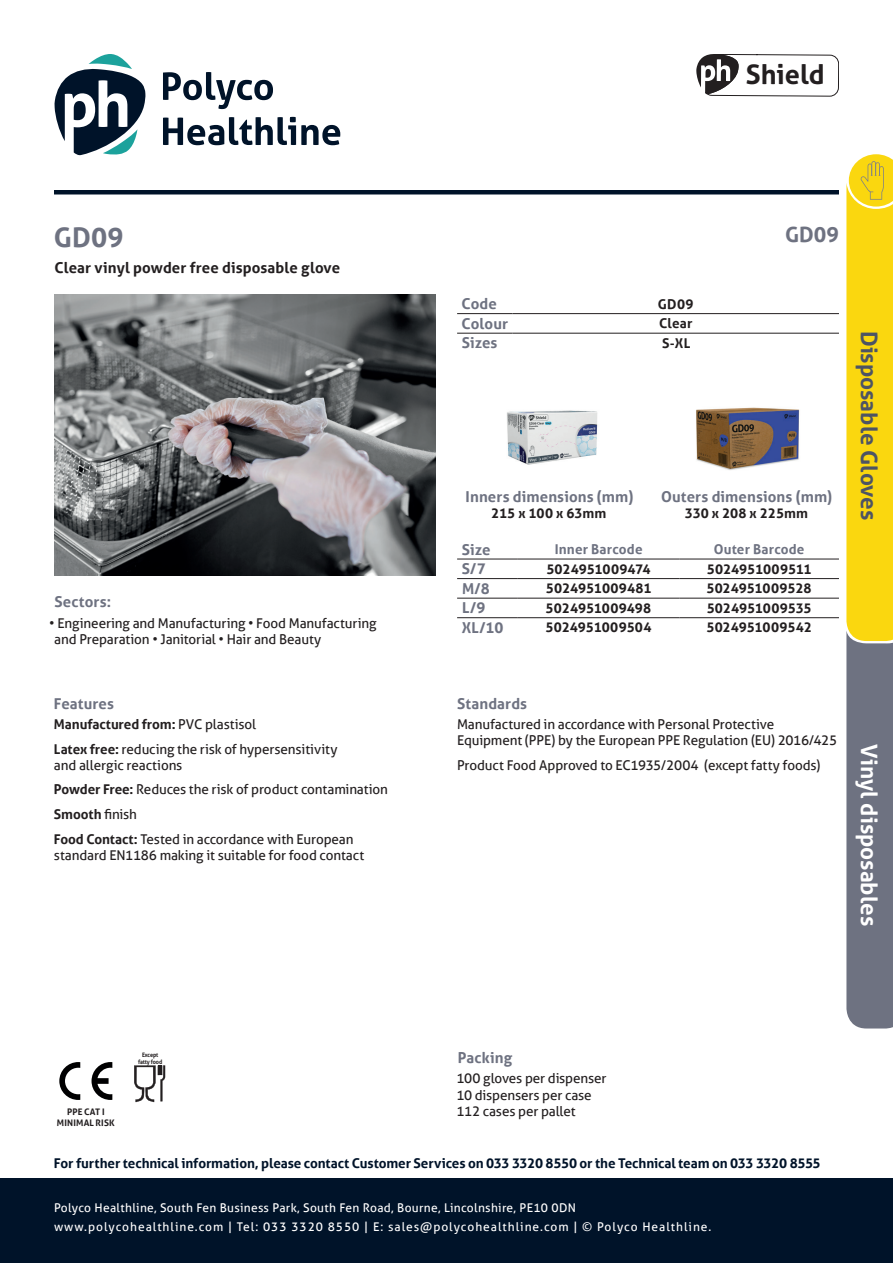
<style>
.page{position:relative;width:893px;height:1263px;background:#fff}
.page>*{position:absolute;margin:0;border:0;box-sizing:border-box;transform-origin:0 0}
.t1{font:700 27px "Aller";color:#231f20}
.t2{font:700 27px "Aller";color:#6e7281}
.t3{font:700 22.5px "Aller";color:#4d5464}
.t4{font:700 22.5px "Aller";color:#fff}
.t5{font:700 21px "Aller";color:#6e7281}
.t6{font:700 15px "Aller";letter-spacing:.005em;color:#6e7281}
.t7{font:700 15px "Aller";letter-spacing:.005em;color:#231f20}
.t8{font:13.5px/16.2px "Aller";letter-spacing:-.01em;color:#231f20}
.t9{font:700 13.5px "Aller";color:#231f20}
.t10{font:700 13.5px "Aller";letter-spacing:-.01em;color:#001329}
.t11{font:700 13.5px "Aller";letter-spacing:.015em;color:#6e7281}
.t12{font:12px/19.2px "Aller";letter-spacing:.06em;color:#fff}
.t13{font:700 9px/10.8px "Aller";letter-spacing:.015em;color:#231f20;text-align:center}
.t14{font:700 6.15px/6.4px "Aller";letter-spacing:-.02em;color:#231f20;text-align:center;scale:.9 1}
.s1{font-weight:700}
</style>
<div class="page">
<img style="left:54px;top:294px;width:382px;height:281px">
<svg style="left:696px;top:54px;width:143px;height:43px"></svg>
<hr style="left:457px;top:313px;width:55px;height:1px;background:#231f20">
<hr style="left:512px;top:313px;width:327px;height:1px;background:#231f20">
<hr style="left:457px;top:333px;width:55px;height:1px;background:#231f20">
<hr style="left:512px;top:333px;width:327px;height:1px;background:#231f20">
<img style="left:507px;top:410px;width:91px;height:55px">
<svg style="left:92px;top:1062px;width:20px;height:38px"></svg>
<svg style="left:59px;top:1062px;width:21px;height:38px"></svg>
<svg style="left:134px;top:1065px;width:31px;height:37px"></svg>
<hr style="left:457px;top:559px;width:61px;height:1px;background:#231f20">
<hr style="left:518px;top:559px;width:161px;height:1px;background:#231f20">
<hr style="left:679px;top:559px;width:160px;height:1px;background:#231f20">
<hr style="left:457px;top:578px;width:61px;height:1px;background:#231f20">
<hr style="left:518px;top:578px;width:161px;height:1px;background:#231f20">
<hr style="left:679px;top:578px;width:160px;height:1px;background:#231f20">
<hr style="left:457px;top:598px;width:61px;height:1px;background:#231f20">
<hr style="left:518px;top:598px;width:161px;height:1px;background:#231f20">
<hr style="left:679px;top:598px;width:160px;height:1px;background:#231f20">
<hr style="left:457px;top:617px;width:61px;height:1px;background:#231f20">
<hr style="left:518px;top:617px;width:161px;height:1px;background:#231f20">
<hr style="left:679px;top:617px;width:160px;height:1px;background:#231f20">
<img style="left:696px;top:407px;width:104px;height:63px">
<div style="left:0;top:1178px;width:893px;height:85px;background:#001329"></div>
<svg style="left:163px;top:72px;width:110px;height:37px"></svg>
<svg style="left:163px;top:117px;width:177px;height:28px"></svg>
<svg style="left:55px;top:54px;width:91px;height:101px"></svg>
<hr style="left:54px;top:190px;width:785px;height:4px;background:#001329">
<svg style="left:846px;top:154px;width:47px;height:874px;background:#bcab46"></svg>
<h1 class="t1" style="left:746px;top:58px;width:80px">Shield</h1>
<h1 class="t2" style="left:54px;top:221px;width:71px">GD09</h1>
<p class="t7" style="left:55px;top:258px;width:287px">Clear vinyl powder free disposable glove</p>
<p class="t6" style="left:54px;top:593px;width:58px">Sectors:</p>
<p class="t8" style="left:54px;top:615px;width:324px;text-indent:-5px">• Engineering and Manufacturing • Food Manufacturing and Preparation • Janitorial • Hair and Beauty</p>
<p class="t6" style="left:54px;top:694px;width:62px">Features</p>
<p class="t8" style="left:54px;top:712px;width:285px;line-height:24.8px"><span class="s1">Manufactured from:</span> PVC plastisol<br><span class="s1">Latex free:</span> reducing the risk of hypersensitivity</p>
<p class="t8" style="left:54px;top:752px;width:336px;line-height:24.8px">and allergic reactions<br><span class="s1">Powder Free:</span> Reduces the risk of product contamination <span class="s1">Smooth</span> finish<br><span class="s1">Food Contact:</span> Tested in accordance with European</p>
<p class="t8" style="left:54px;top:847px;width:312px">standard EN1186 making it suitable for food contact</p>
<h3 class="t5" style="left:785px;top:222px;width:55px">GD09</h3>
<p class="t6" style="left:462px;top:295px;width:37px">Code</p>
<p class="t9" style="left:658px;top:296px;width:37px">GD09</p>
<p class="t6" style="left:462px;top:314px;width:48px">Colour</p>
<p class="t9" style="left:659px;top:315px;width:35px">Clear</p>
<p class="t6" style="left:462px;top:334px;width:37px">Sizes</p>
<p class="t9" style="left:662px;top:335px;width:30px">S-XL</p>
<p class="t6" style="left:466px;top:487px;width:169px">Inners dimensions (mm)</p>
<p class="t9" style="left:491px;top:505px;width:117px">215 x 100 x 63mm</p>
<p class="t6" style="left:661px;top:487px;width:173px">Outers dimensions (mm)</p>
<p class="t9" style="left:685px;top:505px;width:125px">330 x 208 x 225mm</p>
<p class="t6" style="left:462px;top:540px;width:30px">Size</p>
<p class="t11" style="left:555px;top:541px;width:89px">Inner Barcode</p>
<p class="t11" style="left:714px;top:541px;width:92px">Outer Barcode</p>
<p class="t6" style="left:462px;top:560px;width:25px">S/7</p>
<p class="t9" style="left:546px;top:561px;width:106px">5024951009474</p>
<p class="t9" style="left:707px;top:561px;width:106px">5024951009511</p>
<p class="t6" style="left:462px;top:579px;width:29px">M/8</p>
<p class="t9" style="left:546px;top:580px;width:107px">5024951009481</p>
<p class="t9" style="left:706px;top:580px;width:107px">5024951009528</p>
<p class="t6" style="left:462px;top:599px;width:25px">L/9</p>
<p class="t9" style="left:546px;top:600px;width:107px">5024951009498</p>
<p class="t9" style="left:707px;top:600px;width:106px">5024951009535</p>
<p class="t6" style="left:462px;top:618px;width:43px">XL/10</p>
<p class="t9" style="left:546px;top:619px;width:107px">5024951009504</p>
<p class="t9" style="left:706px;top:619px;width:107px">5024951009542</p>
<h2 class="t3" style="left:883px;top:331px;width:191px;rotate:90deg">Disposable Gloves</h2>
<p class="t6" style="left:457px;top:694px;width:72px">Standards</p>
<p class="t8" style="left:457px;top:716px;width:382px">Manufactured in accordance with Personal Protective<br>Equipment (PPE) by the European PPE Regulation (EU) 2016/425</p>
<p class="t8" style="left:457px;top:757px;width:365px">Product Food Approved to EC1935/2004 (except fatty foods)</p>
<h2 class="t4" style="left:883px;top:744px;width:183px;rotate:90deg">Vinyl disposables</h2>
<p class="t13" style="left:57px;top:1106px;width:59px">PPE CAT I<br>MINIMAL RISK</p>
<p class="t14" style="left:138px;top:1052px;width:28px">Except fatty food</p>
<p class="t6" style="left:458px;top:1048px;width:56px">Packing</p>
<p class="t8" style="left:456px;top:1070px;width:152px">100 gloves per dispenser<br>10 dispensers per case<br>112 cases per pallet</p>
<p class="t10" style="left:54px;top:1155px;width:768px">For further technical information, please contact Customer Services on 033 3320 8550 or the Technical team on 033 3320 8555</p>
<p class="t12" style="left:54px;top:1198px;width:659px">Polyco Healthline, South Fen Business Park, South Fen Road, Bourne, Lincolnshire, PE10 0DN www.polycohealthline.com | Tel: 033 3320 8550 | E: sales@polycohealthline.com | © Polyco Healthline.</p>
</div>
